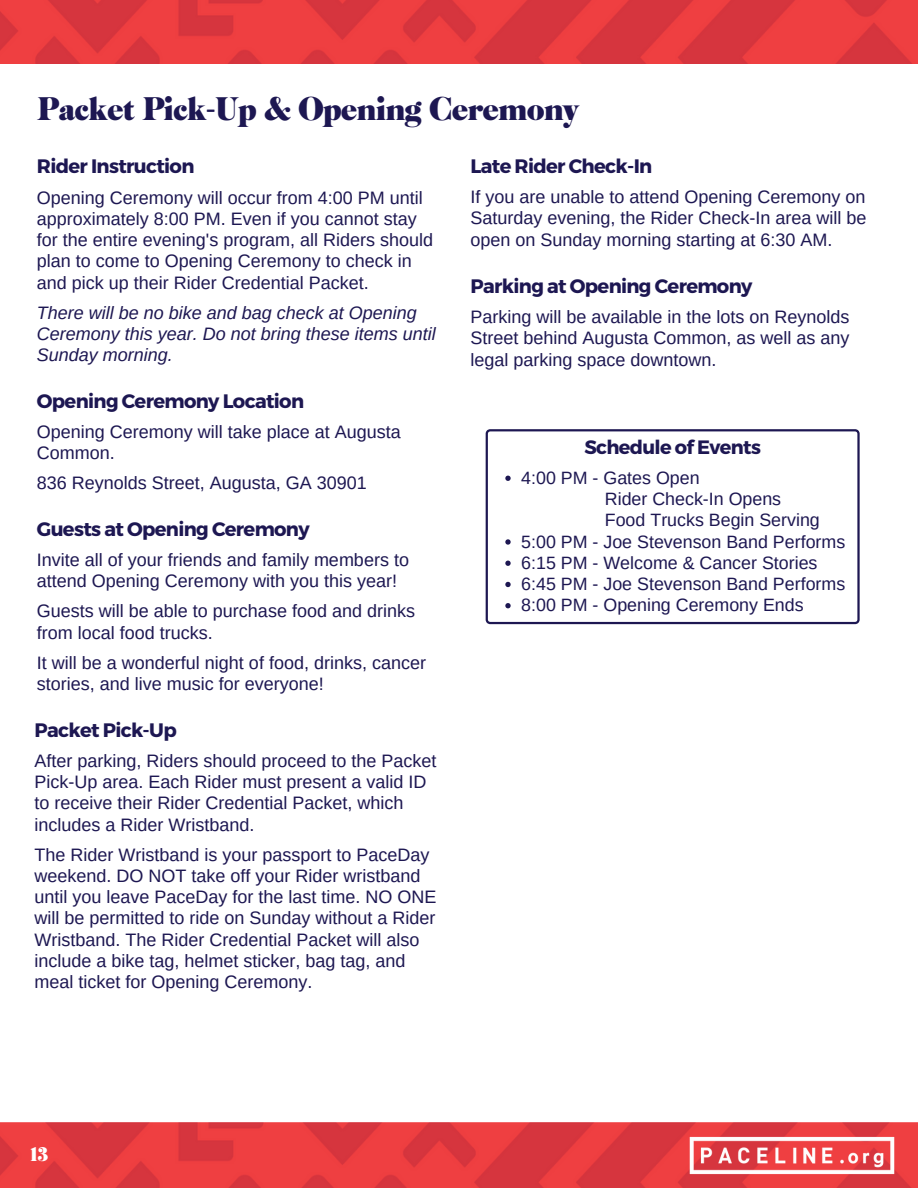
<style>
.page{position:relative;width:918px;height:1188px;background:#fff}
.page>*{position:absolute;margin:0;border:0;box-sizing:border-box;transform-origin:0 0}
.t1{font:30px "Cabernet JF Pro";letter-spacing:-.035em;color:#1d1752}
.t2{font:700 19.5px "Montserrat";letter-spacing:-.035em;color:#1d1752}
.t3{font:700 19.35px "Montserrat";letter-spacing:-.035em;color:#1d1752}
.t4{font:18px/21.3px "Arimo";color:#1d1752}
.t5{font:italic 18px/21.3px "Arimo";color:#1d1752}
.t6{font:18px "Cabernet JF Pro";color:#fff}
.t7{font:17.85px "Arimo";color:#1d1752}
</style>
<div class="page">
<img style="left:1px;top:1123px;width:917px;height:65px">
<img style="left:1px;top:0;width:917px;height:63px">
<img style="left:689px;top:1136px;width:207px;height:40px">
<svg style="left:486px;top:429px;width:374px;height:195px"></svg>
<svg style="left:505px;top:476px;width:6px;height:5px"></svg>
<svg style="left:505px;top:539px;width:6px;height:6px"></svg>
<svg style="left:505px;top:561px;width:6px;height:5px"></svg>
<svg style="left:505px;top:582px;width:6px;height:5px"></svg>
<svg style="left:505px;top:603px;width:6px;height:5px"></svg>
<p class="t1" style="left:37px;top:88px;width:543px">Packet Pick-Up &amp; Opening Ceremony</p>
<p class="t2" style="left:37px;top:154px;width:159px">Rider Instruction</p>
<p class="t4" style="left:37px;top:187px;width:398px">Opening Ceremony will occur from 4:00 PM until approximately 8:00 PM. Even if you cannot stay for the entire evening's program, all Riders should plan to come to Opening Ceremony to check in and pick up their Rider Credential Packet.</p>
<p class="t5" style="left:37px;top:302px;width:400px">There will be no bike and bag check at Opening<br>Ceremony this year. Do not bring these items until<br>Sunday morning.</p>
<p class="t2" style="left:37px;top:388px;width:269px">Opening Ceremony Location</p>
<p class="t4" style="left:37px;top:421px;width:365px">Opening Ceremony will take place at Augusta<br>Common.</p>
<p class="t4" style="left:37px;top:472px;width:332px">836 Reynolds Street, Augusta, GA 30901</p>
<p class="t2" style="left:37px;top:517px;width:274px">Guests at Opening Ceremony</p>
<p class="t4" style="left:37px;top:549px;width:374px">Invite all of your friends and family members to attend Opening Ceremony with you this year!</p>
<p class="t4" style="left:37px;top:601px;width:380px">Guests will be able to purchase food and drinks from local food trucks.</p>
<p class="t4" style="left:37px;top:652px;width:391px">It will be a wonderful night of food, drinks, cancer stories, and live music for everyone!</p>
<p class="t2" style="left:34px;top:717px;width:144px">Packet Pick-Up</p>
<p class="t4" style="left:34px;top:750px;width:403px">After parking, Riders should proceed to the Packet Pick-Up area. Each Rider must present a valid ID to receive their Rider Credential Packet, which includes a Rider Wristband.</p>
<p class="t4" style="left:34px;top:844px;width:403px">The Rider Wristband is your passport to PaceDay weekend. DO NOT take off your Rider wristband until you leave PaceDay for the last time. NO ONE will be permitted to ride on Sunday without a Rider Wristband. The Rider Credential Packet will also include a bike tag, helmet sticker, bag tag, and meal ticket for Opening Ceremony.</p>
<p class="t2" style="left:471px;top:154px;width:183px">Late Rider Check-In</p>
<p class="t4" style="left:471px;top:186px;width:397px;text-align:justify">If you are unable to attend Opening Ceremony on Saturday evening, the Rider Check-In area will be open on Sunday morning starting at 6:30 AM.</p>
<p class="t2" style="left:471px;top:274px;width:283px">Parking at Opening Ceremony</p>
<p class="t4" style="left:471px;top:306px;width:380px;text-align:justify">Parking will be available in the lots on Reynolds Street behind Augusta Common, as well as any legal parking space downtown.</p>
<p class="t3" style="left:584px;top:434px;width:178px">Schedule of Events</p>
<p class="t7" style="left:521px;top:468px;width:180px">4:00 PM - Gates Open</p>
<p class="t7" style="left:605px;top:489px;width:178px">Rider Check-In Opens</p>
<p class="t7" style="left:605px;top:510px;width:217px">Food Trucks Begin Serving</p>
<p class="t7" style="left:521px;top:532px;width:326px">5:00 PM - Joe Stevenson Band Performs</p>
<p class="t7" style="left:521px;top:553px;width:298px">6:15 PM - Welcome &amp; Cancer Stories</p>
<p class="t7" style="left:521px;top:574px;width:326px">6:45 PM - Joe Stevenson Band Performs</p>
<p class="t7" style="left:521px;top:595px;width:284px">8:00 PM - Opening Ceremony Ends</p>
<p class="t6" style="left:30px;top:1142px;width:20px">13</p>
</div>
